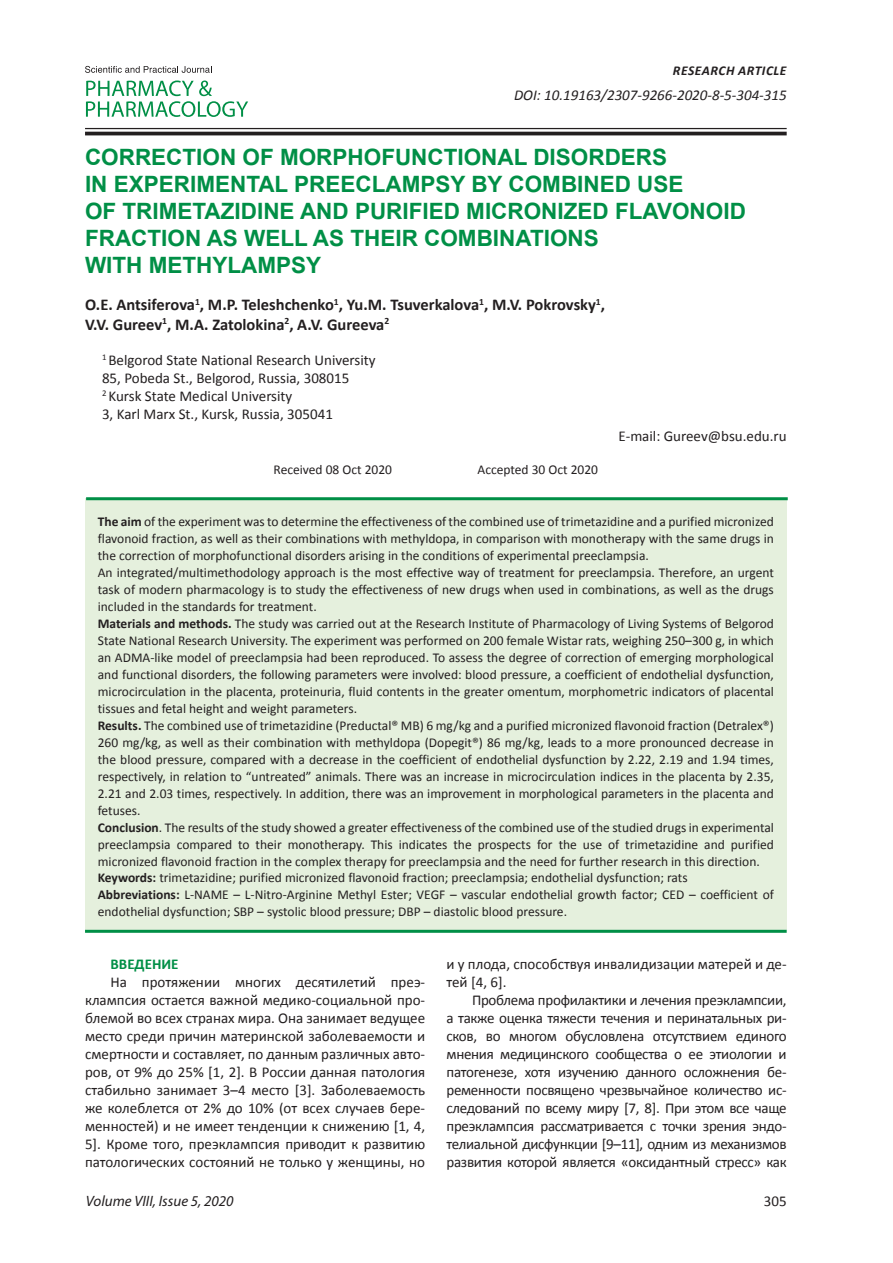
<style>
.page{position:relative;width:893px;height:1263px;background:#fff}
.page>*{position:absolute;margin:0;border:0;box-sizing:border-box;transform-origin:0 0}
.t1{font:700 22.5px/27px "Arial";color:#008f46}
.t2{font:700 16.5px/19.8px "Calibri";color:#231f20}
.t3{font:15px/18px "Calibri";color:#231f20}
.t4{font:italic 15px "Calibri";color:#231f20}
.t5{font:italic 15px "Myriad Pro";color:#231f20}
.t6{font:700 15px "Calibri";color:#008f46}
.t7{font:13.5px/17px "Calibri";color:#231f20}
.t8{font:italic 700 13.5px "Calibri";letter-spacing:.04em;color:#231f20}
.s1{font-weight:700}
</style>
<div class="page">
<hr style="left:85px;top:128px;width:702px;height:1px;background:#231f20">
<hr style="left:85px;top:132px;width:702px;height:3px;background:#231f20">
<svg style="left:86px;top:81px;width:162px;height:36px"></svg>
<svg style="left:85px;top:66px;width:127px;height:7px"></svg>
<div style="left:85px;top:499px;width:702px;height:431px;background:#e5f0dd"></div>
<hr style="left:86px;top:497px;width:702px;height:3px;background:#008f46">
<hr style="left:85px;top:930px;width:702px;height:3px;background:#008f46">
<p class="t8" style="left:673px;top:62px;width:115px">RESEARCH ARTICLE</p>
<p class="t4" style="left:514px;top:85px;width:274px">DOI: 10.19163/2307-9266-2020-8-5-304-315</p>
<h1 class="t1" style="left:85px;top:144px;width:662px">CORRECTION OF MORPHOFUNCTIONAL DISORDERS<br>IN EXPERIMENTAL PREECLAMPSY BY COMBINED USE<br>OF TRIMETAZIDINE AND PURIFIED MICRONIZED FLAVONOID FRACTION AS WELL AS THEIR COMBINATIONS<br>WITH METHYLAMPSY</h1>
<p class="t2" style="left:85px;top:295px;width:522px">O.E. Antsiferova<sup>1</sup>, M.P. Teleshchenko<sup>1</sup>, Yu.M. Tsuverkalova<sup>1</sup>, M.V. Pokrovsky<sup>1</sup>,<br>V.V. Gureev<sup>1</sup>, M.A. Zatolokina<sup>2</sup>, A.V. Gureeva<sup>2</sup></p>
<p class="t3" style="left:102px;top:351px;width:275px"><sup>1</sup> Belgorod State National Research University 85, Pobeda St., Belgorod, Russia, 308015<br><sup>2</sup> Kursk State Medical University<br>3, Karl Marx St., Kursk, Russia, 305041</p>
<p class="t3" style="left:619px;top:427px;width:170px">E-mail: Gureev@bsu.edu.ru</p>
<p class="t7" style="left:274px;top:461px;width:120px">Received 08 Oct 2020</p>
<p class="t7" style="left:477px;top:461px;width:122px">Accepted 30 Oct 2020</p>
<p class="t7" style="left:98px;top:514px;width:678px"><span class="s1">The aim</span> of the experiment was to determine the effectiveness of the combined use of trimetazidine and a purified micronized flavonoid fraction, as well as their combinations with methyldopa, in comparison with monotherapy with the same drugs in the correction of morphofunctional disorders arising in the conditions of experimental preeclampsia.<br>An integrated/multimethodology approach is the most effective way of treatment for preeclampsia. Therefore, an urgent task of modern pharmacology is to study the effectiveness of new drugs when used in combinations, as well as the drugs included in the standards for treatment.<br><span class="s1">Materials and methods.</span> The study was carried out at the Research Institute of Pharmacology of Living Systems of Belgorod State National Research University. The experiment was performed on 200 female Wistar rats, weighing 250–300 g, in which an ADMA-like model of preeclampsia had been reproduced. To assess the degree of correction of emerging morphological and functional disorders, the following parameters were involved: blood pressure, a coefficient of endothelial dysfunction, microcirculation in the placenta, proteinuria, fluid contents in the greater omentum, morphometric indicators of placental tissues and fetal height and weight parameters.<br><span class="s1">Results.</span> The combined use of trimetazidine (Preductal® MB) 6 mg/kg and a purified micronized flavonoid fraction (Detralex®)<br>260 mg/kg, as well as their combination with methyldopa (Dopegit®) 86 mg/kg, leads to a more pronounced decrease in the blood pressure, compared with a decrease in the coefficient of endothelial dysfunction by 2.22, 2.19 and 1.94 times, respectively, in relation to “untreated” animals. There was an increase in microcirculation indices in the placenta by 2.35, 2.21 and 2.03 times, respectively. In addition, there was an improvement in morphological parameters in the placenta and fetuses.<br><span class="s1">Conclusion</span>. The results of the study showed a greater effectiveness of the combined use of the studied drugs in experimental preeclampsia compared to their monotherapy. This indicates the prospects for the use of trimetazidine and purified micronized flavonoid fraction in the complex therapy for preeclampsia and the need for further research in this direction.<br><span class="s1">Keywords:</span> trimetazidine; purified micronized flavonoid fraction; preeclampsia; endothelial dysfunction; rats<br><span class="s1">Abbreviations:</span> L-NAME – L-Nitro-Arginine Methyl Ester; VEGF – vascular endothelial growth factor; CED – coefficient of endothelial dysfunction; SBP – systolic blood pressure; DBP – diastolic blood pressure.</p>
<p class="t6" style="left:111px;top:954px;width:70px">ВВЕДЕНИЕ</p>
<p class="t3" style="left:85px;top:973px;width:342px;text-align:justify;text-indent:26px">На протяжении многих десятилетий преэ&shy;клампсия остается важной медико-социальной про&shy;блемой во всех странах мира. Она занимает ведущее место среди причин материнской заболеваемости и смертности и составляет, по данным различных авто&shy;ров, от 9% до 25% [1, 2]. В России данная патология стабильно занимает 3–4 место [3]. Заболеваемость же колеблется от 2% до 10% (от всех случаев бере&shy;менностей) и не имеет тенденции к снижению [1, 4, 5]. Кроме того, преэклампсия приводит к развитию патологических состояний не только у женщины, но</p>
<p class="t3" style="left:446px;top:955px;width:342px">и у плода, способствуя инвалидизации матерей и де&shy;тей [4, 6].</p>
<p class="t3" style="left:446px;top:991px;width:342px;text-align:justify;text-indent:26px">Проблема профилактики и лечения преэклампсии, а также оценка тяжести течения и перинатальных ри&shy;сков, во многом обусловлена отсутствием единого мнения медицинского сообщества о ее этиологии и патогенезе, хотя изучению данного осложнения бе&shy;ременности посвящено чрезвычайное количество ис&shy;следований по всему миру [7, 8]. При этом все чаще преэклампсия рассматривается с точки зрения эндо&shy;телиальной дисфункции [9–11], одним из механизмов развития которой является «оксидантный стресс» как</p>
<p class="t5" style="left:86px;top:1192px;width:149px">Volume VIII, Issue 5, 2020</p>
<p class="t3" style="left:764px;top:1192px;width:24px">305</p>
</div>
